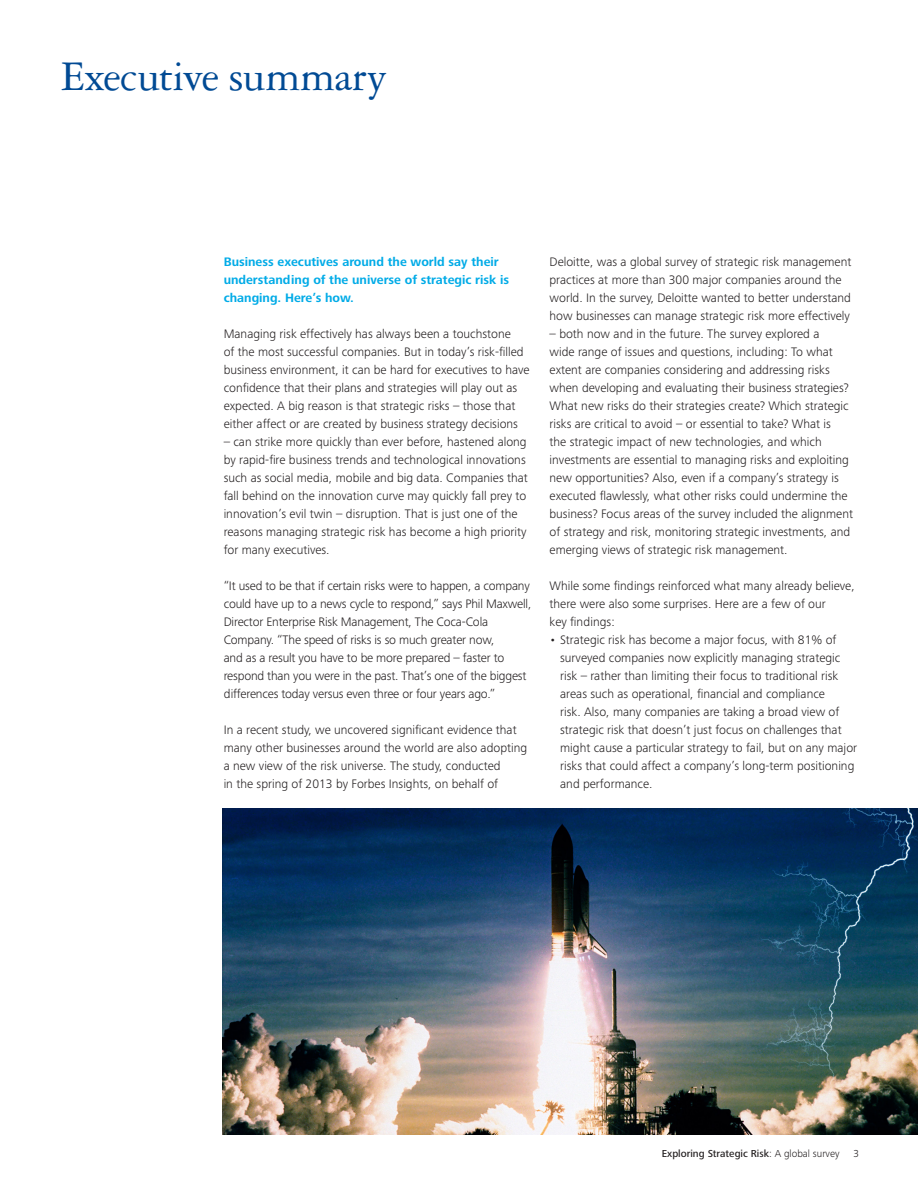
<style>
.page{position:relative;width:918px;height:1188px;background:#fff}
.page>*{position:absolute;margin:0;border:0;box-sizing:border-box;transform-origin:0 0}
.Head_styles_Cover_he{font:45px "Garamond 3 LT Std";letter-spacing:-.02em;color:#014a94}
.Body_styles_Body_cop{font:300 12.75px/18px "Frutiger Next Pro";color:#231f20}
.Sub_Head_Intro{font:700 12.75px/18px "Frutiger Next Pro";color:#00abe7}
.Caption_styles_Legen{font:500 10.5px "Frutiger Next Pro";color:#231f20}
.Caption_styles_Legen-2{font:300 10.5px "Frutiger Next Pro";color:#231f20}
.s1{font-weight:300}
</style>
<div class="page">
<img style="left:222px;top:809px;width:696px;height:326px">
<p class="Head_styles_Cover_he" style="left:61px;top:52px;width:328px">Executive summary</p>
<p class="Sub_Head_Intro" style="left:224px;top:252px;width:287px">Business executives around the world say their understanding of the universe of strategic risk is changing. Here’s how.</p>
<p class="Body_styles_Body_cop" style="left:224px;top:324px;width:308px">Managing risk effectively has always been a touchstone<br>of the most successful companies. But in today’s risk-filled business environment, it can be hard for executives to have confidence that their plans and strategies will play out as expected. A big reason is that strategic risks – those that either affect or are created by business strategy decisions</p>
<p class="Body_styles_Body_cop" style="left:224px;top:432px;width:306px">– can strike more quickly than ever before, hastened along by rapid-fire business trends and technological innovations such as social media, mobile and big data. Companies that fall behind on the innovation curve may quickly fall prey to innovation’s evil twin – disruption. That is just one of the reasons managing strategic risk has become a high priority for many executives.</p>
<p class="Body_styles_Body_cop" style="left:224px;top:576px;width:309px">“It used to be that if certain risks were to happen, a company could have up to a news cycle to respond,” says Phil Maxwell, Director Enterprise Risk Management, The Coca-Cola Company. “The speed of risks is so much greater now,<br>and as a result you have to be more prepared – faster to respond than you were in the past. That’s one of the biggest differences today versus even three or four years ago.”</p>
<p class="Body_styles_Body_cop" style="left:224px;top:720px;width:305px">In a recent study, we uncovered significant evidence that many other businesses around the world are also adopting a new view of the risk universe. The study, conducted<br>in the spring of 2013 by Forbes Insights, on behalf of</p>
<p class="Body_styles_Body_cop" style="left:550px;top:252px;width:303px">Deloitte, was a global survey of strategic risk management practices at more than 300 major companies around the world. In the survey, Deloitte wanted to better understand how businesses can manage strategic risk more effectively</p>
<p class="Body_styles_Body_cop" style="left:550px;top:324px;width:305px">– both now and in the future. The survey explored a<br>wide range of issues and questions, including: To what extent are companies considering and addressing risks when developing and evaluating their business strategies?<br>What new risks do their strategies create? Which strategic risks are critical to avoid – or essential to take? What is<br>the strategic impact of new technologies, and which investments are essential to managing risks and exploiting new opportunities? Also, even if a company’s strategy is executed flawlessly, what other risks could undermine the business? Focus areas of the survey included the alignment of strategy and risk, monitoring strategic investments, and emerging views of strategic risk management.</p>
<p class="Body_styles_Body_cop" style="left:550px;top:576px;width:307px">While some findings reinforced what many already believe, there were also some surprises. Here are a few of our<br>key findings:</p>
<p class="Body_styles_Body_cop" style="left:560px;top:630px;width:298px;text-indent:-11px">• Strategic risk has become a major focus, with 81% of surveyed companies now explicitly managing strategic risk – rather than limiting their focus to traditional risk areas such as operational, financial and compliance<br>risk. Also, many companies are taking a broad view of strategic risk that doesn’t just focus on challenges that might cause a particular strategy to fail, but on any major risks that could affect a company’s long-term positioning and performance.</p>
<p class="Caption_styles_Legen" style="left:662px;top:1148px;width:179px">Exploring Strategic Risk<span class="s1">: A global survey</span></p>
<p class="Caption_styles_Legen-2" style="left:854px;top:1148px;width:7px">3</p>
</div>
